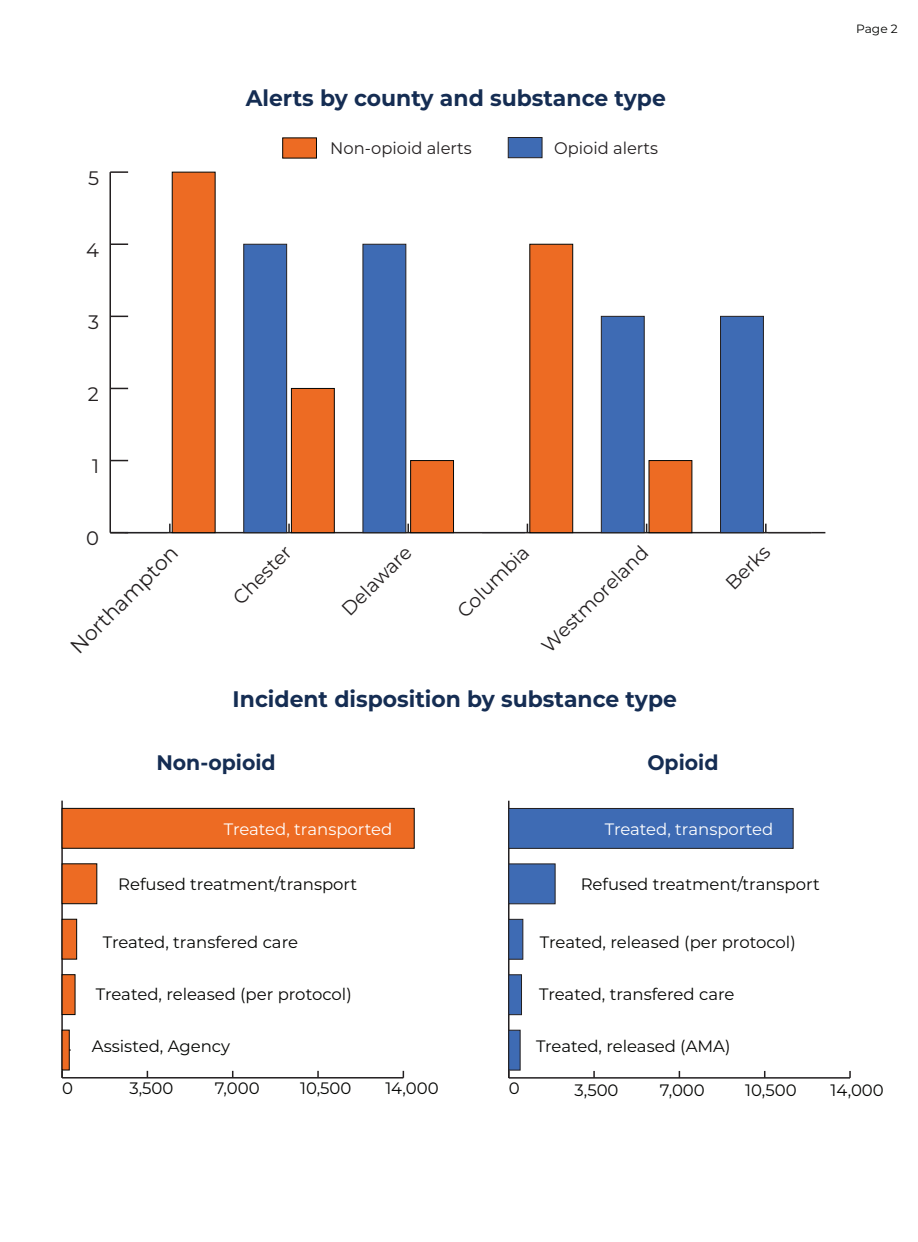
<style>
.page{position:relative;width:918px;height:1242px;background:#fff}
.page>*{position:absolute;margin:0;border:0;box-sizing:border-box;transform-origin:0 0}
.t1{font:700 22.5px "Montserrat";color:#152d53}
.t2{font:700 21px "Montserrat";color:#152d53}
.t3{font:21px "Montserrat";color:#231f20}
.t4{font:19.5px "Montserrat";color:#231f20}
.t5{font:16.8px "Montserrat";color:#231f20}
.t6{font:16.5px "Montserrat";color:#040503}
.t7{font:16.5px "Montserrat";color:#fff}
.t8{font:12px "Montserrat";color:#040503}
</style>
<div class="page">
<div style="left:508px;top:137px;width:34px;height:21px;background:#3e6bb4;border:1px solid #231f20"></div>
<div style="left:282px;top:137px;width:35px;height:21px;background:#ed6b23;border:1px solid #040503"></div>
<hr style="left:509px;top:1077px;width:341px;height:1px;background:#231f20">
<svg style="left:593px;top:1071px;width:2px;height:6px"></svg>
<svg style="left:849px;top:1071px;width:2px;height:6px"></svg>
<hr style="left:508px;top:800px;width:2px;height:277px;background:#231f20">
<div style="left:508px;top:808px;width:286px;height:40px;background:#3e6bb4;border:1px solid #231f20"></div>
<div style="left:508px;top:863px;width:48px;height:41px;background:#3e6bb4;border:1px solid #231f20"></div>
<div style="left:508px;top:918px;width:15px;height:41px;background:#3e6bb4;border:1px solid #231f20"></div>
<div style="left:508px;top:974px;width:14px;height:41px;background:#3e6bb4;border:1px solid #231f20"></div>
<div style="left:508px;top:1029px;width:13px;height:41px;background:#3e6bb4;border:1px solid #231f20"></div>
<hr style="left:62px;top:1076px;width:341px;height:2px;background:#231f20">
<svg style="left:317px;top:1070px;width:2px;height:7px"></svg>
<hr style="left:61px;top:800px;width:2px;height:277px;background:#231f20">
<div style="left:62px;top:808px;width:353px;height:40px;background:#ed6b23;border:1px solid #040503"></div>
<div style="left:62px;top:863px;width:35px;height:41px;background:#ed6b23"></div>
<div style="left:62px;top:918px;width:15px;height:41px;background:#ed6b23;border:1px solid #040503"></div>
<div style="left:62px;top:974px;width:13px;height:40px;background:#ed6b23"></div>
<div style="left:62px;top:1029px;width:8px;height:41px;background:#ed6b23;border:1px solid #040503"></div>
<hr style="left:110px;top:532px;width:715px;height:1px;background:#231f20">
<svg style="left:169px;top:523px;width:2px;height:9px"></svg>
<svg style="left:288px;top:523px;width:2px;height:9px"></svg>
<svg style="left:407px;top:523px;width:2px;height:9px"></svg>
<svg style="left:765px;top:523px;width:2px;height:9px"></svg>
<hr style="left:109px;top:172px;width:2px;height:360px;background:#231f20">
<svg style="left:111px;top:460px;width:17px;height:1px"></svg>
<svg style="left:111px;top:387px;width:17px;height:2px"></svg>
<svg style="left:111px;top:315px;width:17px;height:2px"></svg>
<svg style="left:111px;top:243px;width:17px;height:2px"></svg>
<svg style="left:110px;top:171px;width:18px;height:2px"></svg>
<div style="left:172px;top:172px;width:44px;height:361px;background:#ed6b23"></div>
<div style="left:291px;top:388px;width:44px;height:145px;background:#ed6b23;border:1px solid #040503"></div>
<div style="left:410px;top:460px;width:44px;height:73px;background:#ed6b23;border:1px solid #040503"></div>
<div style="left:529px;top:244px;width:44px;height:289px;background:#ed6b23;border:1px solid #040503"></div>
<div style="left:649px;top:460px;width:43px;height:73px;background:#ed6b23;border:1px solid #040503"></div>
<div style="left:243px;top:244px;width:44px;height:289px;background:#3e6bb4;border:1px solid #231f20"></div>
<div style="left:363px;top:244px;width:43px;height:289px;background:#3e6bb4;border:1px solid #231f20"></div>
<div style="left:601px;top:316px;width:44px;height:217px;background:#3e6bb4;border:1px solid #231f20"></div>
<div style="left:720px;top:316px;width:44px;height:217px;background:#3e6bb4;border:1px solid #231f20"></div>
<h1 class="t1" style="left:246px;top:81px;width:422px">Alerts by county and substance type</h1>
<p class="t4" style="left:88px;top:164px;width:13px">5</p>
<p class="t4" style="left:86px;top:236px;width:14px">4</p>
<p class="t4" style="left:88px;top:308px;width:12px">3</p>
<p class="t4" style="left:88px;top:380px;width:13px">2</p>
<p class="t5" style="left:330px;top:136px;width:143px">Non-opioid alerts</p>
<p class="t5" style="left:554px;top:136px;width:106px">Opioid alerts</p>
<p class="t4" style="left:92px;top:453px;width:9px">1</p>
<p class="t4" style="left:86px;top:525px;width:14px">0</p>
<p class="t3" style="left:64px;top:639px;width:144px;rotate:-45deg">Northampton</p>
<p class="t4" style="left:227px;top:591px;width:75px;rotate:-45deg">Chester</p>
<p class="t4" style="left:336px;top:602px;width:91px;rotate:-45deg">Delaware</p>
<p class="t4" style="left:451px;top:604px;width:94px;rotate:-45deg">Columbia</p>
<p class="t4" style="left:536px;top:639px;width:143px;rotate:-45deg">Westmoreland</p>
<h1 class="t1" style="left:233px;top:682px;width:446px">Incident disposition by substance type</h1>
<p class="t4" style="left:719px;top:577px;width:55px;rotate:-45deg">Berks</p>
<p class="t2" style="left:156px;top:747px;width:121px">Non-opioid</p>
<p class="t2" style="left:647px;top:747px;width:73px">Opioid</p>
<p class="t7" style="left:224px;top:817px;width:170px">Treated, transported</p>
<p class="t7" style="left:605px;top:817px;width:170px">Treated, transported</p>
<p class="t6" style="left:118px;top:872px;width:241px">Refused treatment/transport</p>
<p class="t6" style="left:581px;top:872px;width:241px">Refused treatment/transport</p>
<p class="t6" style="left:103px;top:930px;width:197px">Treated, transfered care</p>
<p class="t6" style="left:540px;top:930px;width:257px">Treated, released (per protocol)</p>
<p class="t6" style="left:96px;top:982px;width:257px">Treated, released (per protocol)</p>
<p class="t6" style="left:92px;top:1035px;width:140px">Assisted, Agency</p>
<p class="t6" style="left:539px;top:982px;width:197px">Treated, transfered care</p>
<p class="t6" style="left:536px;top:1035px;width:196px">Treated, released (AMA)</p>
<p class="t8" style="left:856px;top:20px;width:43px">Page 2</p>
<p class="t6" style="left:62px;top:1076px;width:12px">0</p>
<p class="t6" style="left:129px;top:1076px;width:45px">3,500</p>
<p class="t6" style="left:215px;top:1076px;width:46px">7,000</p>
<p class="t6" style="left:300px;top:1076px;width:53px">10,500</p>
<p class="t6" style="left:385px;top:1076px;width:55px">14,000</p>
<p class="t6" style="left:509px;top:1076px;width:12px">0</p>
<p class="t6" style="left:575px;top:1078px;width:45px">3,500</p>
<p class="t6" style="left:660px;top:1078px;width:46px">7,000</p>
<p class="t6" style="left:745px;top:1078px;width:53px">10,500</p>
<p class="t6" style="left:831px;top:1078px;width:55px">14,000</p>
</div>
